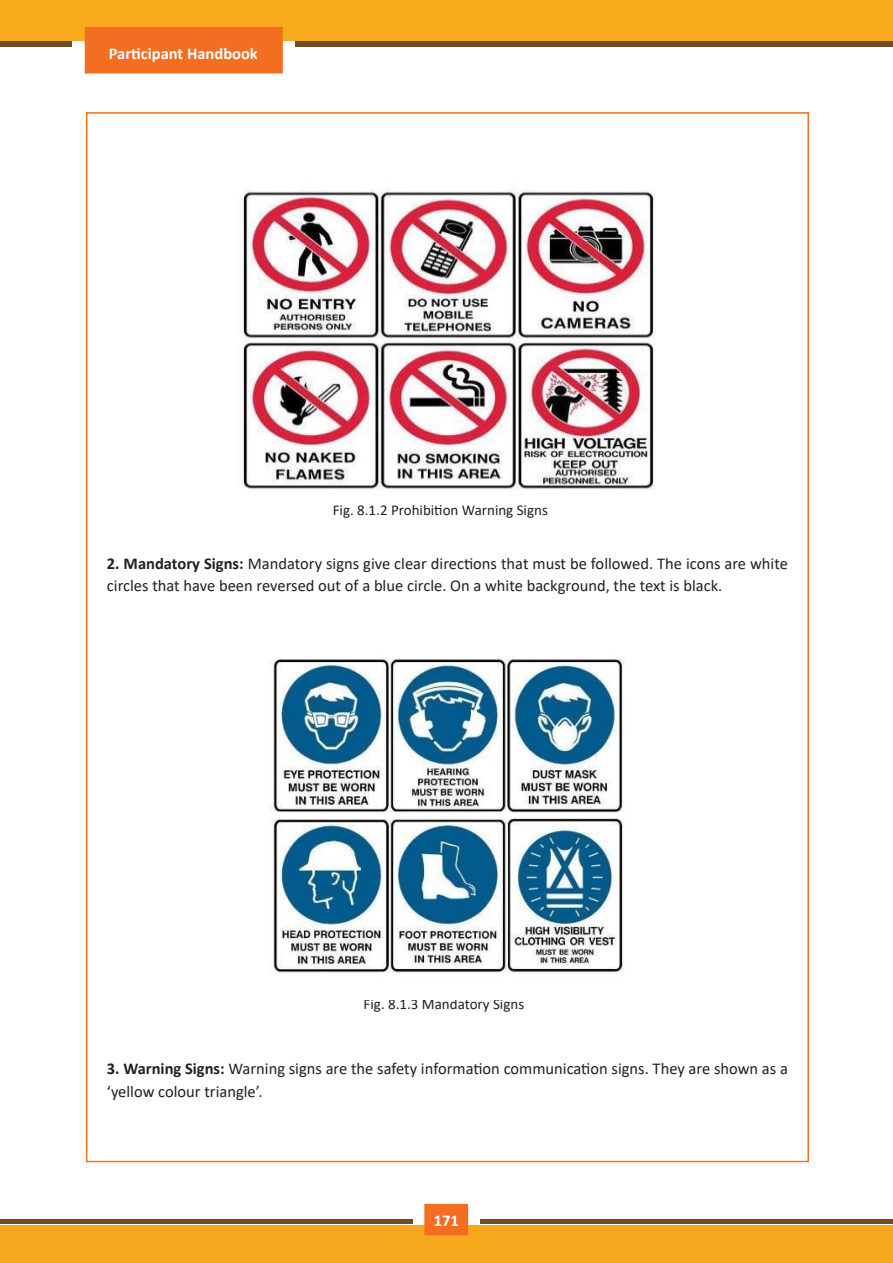
<style>
.page{position:relative;width:893px;height:1263px;background:#fff}
.page>*{position:absolute;margin:0;border:0;box-sizing:border-box;transform-origin:0 0}
.t1{font:16.5px/22.5px "Calibri";color:#231f20}
.t2{font:700 16.5px "Calibri";color:#fff}
.t3{font:15px "Calibri";color:#231f20}
.s1{font-weight:700}
</style>
<div class="page">
<div style="left:0;top:1225px;width:893px;height:38px;background:#f7a81c"></div>
<hr style="left:481px;top:1219px;width:412px;height:4px;background:#744c27">
<hr style="left:0;top:1219px;width:413px;height:4px;background:#744c27">
<svg style="left:0;top:40px;width:71px;height:6px"></svg>
<svg style="left:296px;top:40px;width:596px;height:6px;background:#895b25"></svg>
<div style="left:0;top:0;width:893px;height:40px;background:#f7aa1b"></div>
<hr style="left:892px;top:0;width:1px;height:46px;background:#744c27">
<hr style="left:892px;top:0;width:1px;height:40px;background:#f7aa1b">
<div style="left:85px;top:27px;width:198px;height:47px;background:#f36e21;border:2px solid #f36e21"></div>
<div style="left:424px;top:1204px;width:44px;height:31px;background:#f36e21"></div>
<img style="left:243px;top:189px;width:412px;height:300px">
<img style="left:273px;top:658px;width:352px;height:315px">
<p class="t2" style="left:109px;top:42px;width:151px">Participant Handbook</p>
<p class="t3" style="left:333px;top:500px;width:217px">Fig. 8.1.2 Prohibition Warning Signs</p>
<p class="t1" style="left:107px;top:551px;width:683px"><span class="s1">2. Mandatory Signs:</span> Mandatory signs give clear directions that must be followed. The icons are white circles that have been reversed out of a blue circle. On a white background, the text is black.</p>
<p class="t3" style="left:364px;top:994px;width:162px">Fig. 8.1.3 Mandatory Signs</p>
<p class="t1" style="left:107px;top:1057px;width:682px"><span class="s1">3. Warning Signs:</span> Warning signs are the safety information communication signs. They are shown as a ‘yellow colour triangle’.</p>
<p class="t2" style="left:434px;top:1209px;width:27px">171</p>
</div>
